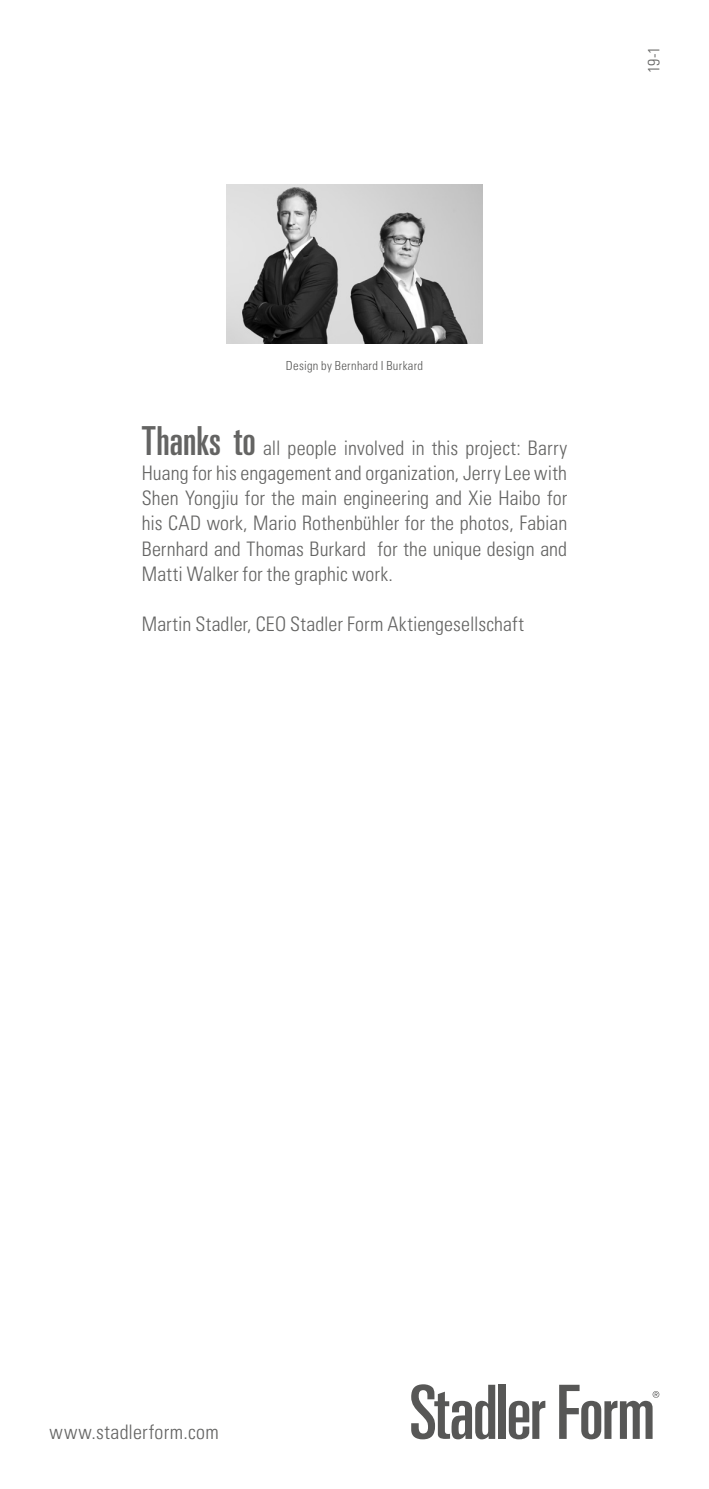
<style>
.page{position:relative;width:709px;height:1489px;background:#fff}
.page>*{position:absolute;margin:0;border:0;box-sizing:border-box;transform-origin:0 0}
.t1{font:20px/25px "Univers LTCYR 47 Light Cond";letter-spacing:.005em;color:#646463;text-align:justify}
.t2{font:16.25px "Univers LTCYR 47 Light Cond";color:#646463}
.t3{font:12.5px "Univers LTCYR 47 Light Cond";letter-spacing:.025em;color:#575756}
.s1{font-family:"Univers LTCYR 59 Ult Cond";font-size:40px}
</style>
<div class="page">
<svg style="left:411px;top:1384px;width:84px;height:55px"></svg>
<div style="left:498px;top:1384px;width:7px;height:54px;background:#575756"></div>
<svg style="left:509px;top:1400px;width:36px;height:39px"></svg>
<svg style="left:559px;top:1384px;width:100px;height:55px"></svg>
<img style="left:227px;top:184px;width:255px;height:160px">
<p class="t2" style="left:642px;top:73px;width:28px;rotate:-90deg">19-1</p>
<p class="t3" style="left:286px;top:357px;width:139px">Design by Bernhard I Burkard</p>
<p class="t1" style="left:142px;top:435px;width:427px"><span class="s1">Thanks to</span> all people involved in this project: Barry Huang for his engagement and organization, Jerry Lee with Shen Yongjiu for the main engineering and Xie Haibo for his CAD work, Mario Rothenbühler for the photos, Fabian Bernhard and Thomas Burkard for the unique design and Matti Walker for the graphic work.</p>
<p class="t1" style="left:142px;top:610px;width:384px">Martin Stadler, CEO Stadler Form Aktiengesellschaft</p>
<p class="t1" style="left:50px;top:1418px;width:171px">www.stadlerform.com</p>
</div>
